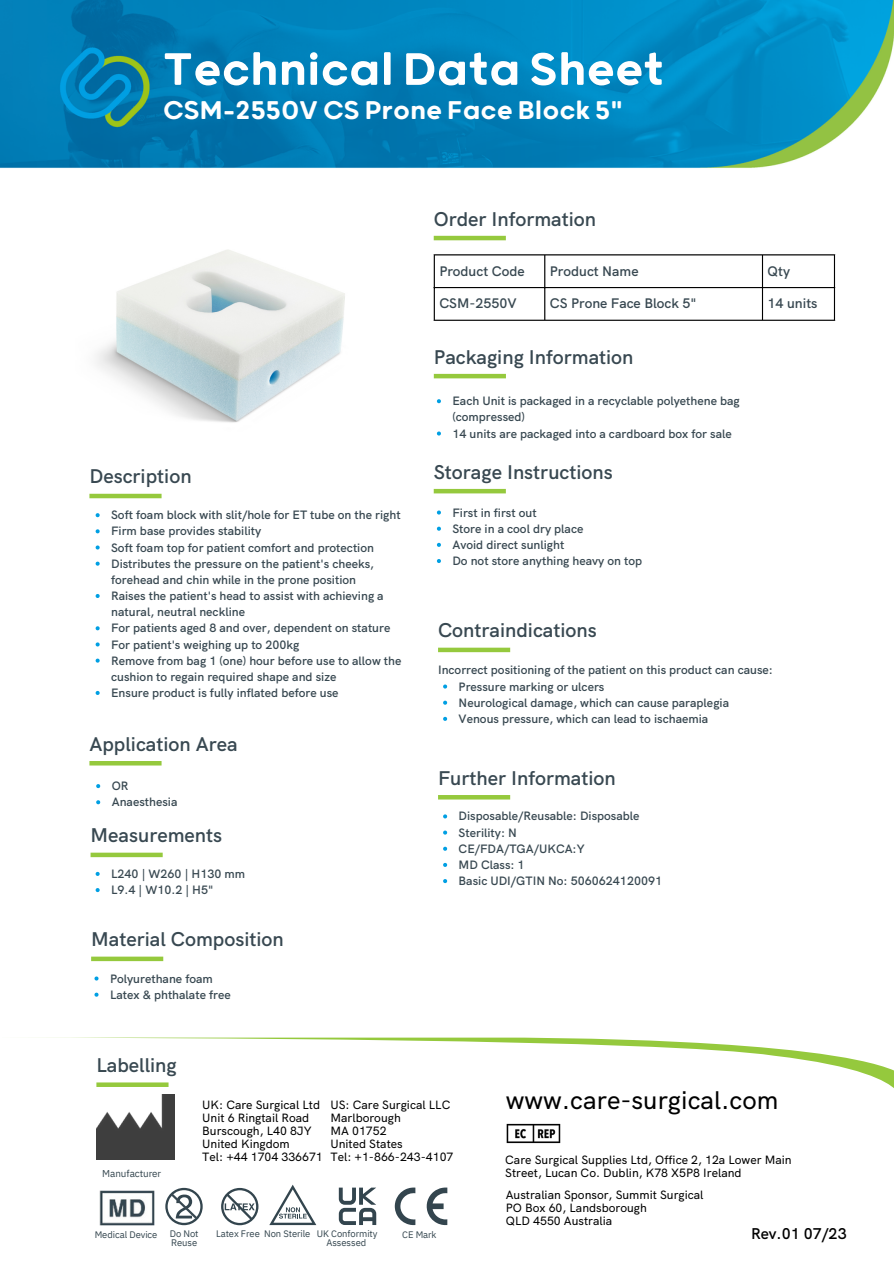
<style>
.page{position:relative;width:894px;height:1264px;background:#fff}
.page>*{position:absolute;margin:0;border:0;box-sizing:border-box;transform-origin:0 0}
.t1{font:500 54.6px "Grold Rounded";color:#fff}
.t2{font:500 30.75px "Grold Rounded";color:#fff}
.t3{font:500 25.5px "HK Grotesk";color:#000}
.t4{font:600 19.8px "HK Grotesk";color:#384851}
.t5{font:600 15.6px "HK Grotesk";color:#000}
.t6{font:600 13.8px "HK Grotesk";color:#384851}
.t7{font:600 12.15px/16.2px "HK Grotesk";color:#384851}
.t8{font:500 12px/13px "HK Grotesk";color:#000}
.t9{font:9.9px "IBM Plex Sans";letter-spacing:-.005em;color:#33454e}
.t10{font:9.45px/8.7px "IBM Plex Sans";letter-spacing:-.005em;color:#33454e}
</style>
<div class="page">
<img style="left:0;top:0;width:893px;height:1226px">
<svg style="left:2px;top:1037px;width:891px;height:52px"></svg>
<hr style="left:433px;top:236px;width:72px;height:4px;background:#95c93d">
<svg style="left:96px;top:513px;width:4px;height:4px"></svg>
<svg style="left:96px;top:529px;width:4px;height:4px"></svg>
<svg style="left:96px;top:545px;width:4px;height:4px"></svg>
<svg style="left:96px;top:561px;width:4px;height:4px"></svg>
<svg style="left:96px;top:594px;width:4px;height:4px"></svg>
<svg style="left:96px;top:626px;width:4px;height:4px"></svg>
<svg style="left:96px;top:642px;width:4px;height:4px"></svg>
<svg style="left:96px;top:658px;width:4px;height:4px"></svg>
<svg style="left:96px;top:691px;width:4px;height:4px"></svg>
<hr style="left:89px;top:761px;width:72px;height:4px;background:#95c93d">
<div style="left:91px;top:956px;width:72px;height:5px;background:#95c93d"></div>
<hr style="left:89px;top:494px;width:72px;height:4px;background:#95c93d">
<div style="left:90px;top:852px;width:73px;height:5px;background:#95c93d"></div>
<hr style="left:433px;top:255px;width:2px;height:65px;background:#000">
<hr style="left:544px;top:255px;width:1px;height:65px;background:#000">
<hr style="left:761px;top:255px;width:1px;height:65px;background:#000">
<hr style="left:833px;top:255px;width:1px;height:65px;background:#000">
<hr style="left:433px;top:254px;width:401px;height:1px;background:#000">
<hr style="left:433px;top:287px;width:401px;height:1px;background:#000">
<hr style="left:433px;top:320px;width:401px;height:1px;background:#000">
<hr style="left:433px;top:489px;width:72px;height:4px;background:#95c93d">
<hr style="left:438px;top:795px;width:72px;height:4px;background:#95c93d">
<svg style="left:96px;top:1082px;width:72px;height:4px"></svg>
<hr style="left:433px;top:374px;width:73px;height:4px;background:#95c93d">
<div style="left:438px;top:647px;width:72px;height:5px;background:#95c93d"></div>
<svg style="left:221px;top:1187px;width:37px;height:38px"></svg>
<svg style="left:269px;top:1184px;width:47px;height:40px"></svg>
<svg style="left:394px;top:1187px;width:21px;height:37px"></svg>
<svg style="left:425px;top:1187px;width:22px;height:38px"></svg>
<img style="left:99px;top:1190px;width:55px;height:35px">
<svg style="left:339px;top:1187px;width:37px;height:37px"></svg>
<img style="left:96px;top:1094px;width:78px;height:64px">
<img style="left:502px;top:1119px;width:62px;height:28px">
<img style="left:75px;top:217px;width:302px;height:228px">
<svg style="left:96px;top:784px;width:4px;height:4px"></svg>
<svg style="left:96px;top:800px;width:4px;height:4px"></svg>
<svg style="left:443px;top:814px;width:4px;height:4px"></svg>
<svg style="left:443px;top:830px;width:4px;height:4px"></svg>
<svg style="left:443px;top:846px;width:4px;height:4px"></svg>
<svg style="left:443px;top:862px;width:4px;height:5px"></svg>
<svg style="left:443px;top:879px;width:4px;height:4px"></svg>
<svg style="left:94px;top:976px;width:4px;height:4px"></svg>
<svg style="left:94px;top:992px;width:4px;height:4px"></svg>
<svg style="left:437px;top:510px;width:4px;height:4px"></svg>
<svg style="left:437px;top:526px;width:4px;height:4px"></svg>
<svg style="left:437px;top:543px;width:4px;height:4px"></svg>
<svg style="left:437px;top:559px;width:4px;height:4px"></svg>
<svg style="left:437px;top:399px;width:4px;height:4px"></svg>
<svg style="left:437px;top:431px;width:4px;height:4px"></svg>
<svg style="left:443px;top:684px;width:4px;height:4px"></svg>
<svg style="left:443px;top:700px;width:4px;height:4px"></svg>
<svg style="left:443px;top:716px;width:4px;height:5px"></svg>
<svg style="left:96px;top:871px;width:4px;height:5px"></svg>
<svg style="left:96px;top:888px;width:4px;height:4px"></svg>
<svg style="left:165px;top:1187px;width:38px;height:38px"></svg>
<p class="t1" style="left:163px;top:44px;width:502px">Technical Data Sheet</p>
<p class="t2" style="left:163px;top:96px;width:461px">CSM-2550V CS Prone Face Block 5"</p>
<p class="t4" style="left:433px;top:206px;width:164px">Order Information</p>
<p class="t6" style="left:439px;top:262px;width:87px">Product Code</p>
<p class="t6" style="left:549px;top:262px;width:90px">Product Name</p>
<p class="t6" style="left:767px;top:262px;width:24px">Qty</p>
<p class="t6" style="left:439px;top:294px;width:79px">CSM-2550V</p>
<p class="t6" style="left:549px;top:294px;width:148px">CS Prone Face Block 5"</p>
<p class="t6" style="left:767px;top:294px;width:51px">14 units</p>
<p class="t4" style="left:433px;top:344px;width:201px">Packaging Information</p>
<p class="t4" style="left:89px;top:463px;width:104px">Description</p>
<p class="t7" style="left:111px;top:507px;width:291px">Soft foam block with slit/hole for ET tube on the right</p>
<p class="t7" style="left:111px;top:523px;width:152px">Firm base provides stability</p>
<p class="t7" style="left:111px;top:539px;width:264px">Soft foam top for patient comfort and protection</p>
<p class="t7" style="left:111px;top:555px;width:264px">Distributes the pressure on the patient's cheeks, forehead and chin while in the prone position</p>
<p class="t7" style="left:111px;top:587px;width:274px">Raises the patient's head to assist with achieving a natural, neutral neckline</p>
<p class="t7" style="left:111px;top:620px;width:281px">For patients aged 8 and over, dependent on stature</p>
<p class="t7" style="left:111px;top:636px;width:190px">For patient's weighing up to 200kg</p>
<p class="t7" style="left:111px;top:652px;width:292px">Remove from bag 1 (one) hour before use to allow the cushion to regain required shape and size</p>
<p class="t7" style="left:111px;top:684px;width:229px">Ensure product is fully inflated before use</p>
<p class="t4" style="left:89px;top:731px;width:150px">Application Area</p>
<p class="t7" style="left:112px;top:777px;width:18px">OR</p>
<p class="t7" style="left:112px;top:794px;width:67px">Anaesthesia</p>
<p class="t4" style="left:90px;top:822px;width:133px">Measurements</p>
<p class="t7" style="left:111px;top:865px;width:135px">L240 | W260 | H130 mm</p>
<p class="t7" style="left:111px;top:881px;width:104px">L9.4 | W10.2 | H5"</p>
<p class="t4" style="left:91px;top:926px;width:194px">Material Composition</p>
<p class="t7" style="left:110px;top:970px;width:104px">Polyurethane foam</p>
<p class="t7" style="left:110px;top:986px;width:122px">Latex &amp; phthalate free</p>
<p class="t4" style="left:96px;top:1052px;width:82px">Labelling</p>
<p class="t7" style="left:452px;top:393px;width:289px">Each Unit is packaged in a recyclable polyethene bag (compressed)</p>
<p class="t7" style="left:452px;top:425px;width:281px">14 units are packaged into a cardboard box for sale</p>
<p class="t4" style="left:433px;top:459px;width:181px">Storage Instructions</p>
<p class="t7" style="left:452px;top:504px;width:86px">First in first out</p>
<p class="t7" style="left:452px;top:520px;width:132px">Store in a cool dry place</p>
<p class="t7" style="left:452px;top:536px;width:113px">Avoid direct sunlight</p>
<p class="t7" style="left:452px;top:552px;width:191px">Do not store anything heavy on top</p>
<p class="t4" style="left:438px;top:617px;width:160px">Contraindications</p>
<p class="t7" style="left:438px;top:662px;width:336px">Incorrect positioning of the patient on this product can cause:</p>
<p class="t7" style="left:458px;top:678px;width:147px">Pressure marking or ulcers</p>
<p class="t7" style="left:458px;top:694px;width:272px">Neurological damage, which can cause paraplegia</p>
<p class="t7" style="left:458px;top:710px;width:251px">Venous pressure, which can lead to ischaemia</p>
<p class="t4" style="left:438px;top:765px;width:179px">Further Information</p>
<p class="t7" style="left:458px;top:808px;width:182px">Disposable/Reusable: Disposable</p>
<p class="t7" style="left:458px;top:824px;width:60px">Sterility: N</p>
<p class="t7" style="left:458px;top:840px;width:127px">CE/FDA/TGA/UKCA:Y</p>
<p class="t7" style="left:458px;top:856px;width:67px">MD Class: 1</p>
<p class="t7" style="left:458px;top:872px;width:205px">Basic UDI/GTIN No: 5060624120091</p>
<p class="t9" style="left:102px;top:1167px;width:60px">Manufacturer</p>
<p class="t8" style="left:202px;top:1097px;width:119px">UK: Care Surgical Ltd</p>
<p class="t8" style="left:202px;top:1110px;width:108px">Unit 6 Ringtail Road</p>
<p class="t8" style="left:202px;top:1123px;width:111px">Burscough, L40 8JY</p>
<p class="t8" style="left:202px;top:1136px;width:89px">United Kingdom</p>
<p class="t8" style="left:202px;top:1149px;width:122px">Tel: +44 1704 336671</p>
<p class="t8" style="left:330px;top:1097px;width:121px">US: Care Surgical LLC</p>
<p class="t8" style="left:330px;top:1110px;width:72px">Marlborough</p>
<p class="t8" style="left:330px;top:1123px;width:58px">MA 01752</p>
<p class="t8" style="left:330px;top:1136px;width:74px">United States</p>
<p class="t8" style="left:330px;top:1149px;width:124px">Tel: +1-866-243-4107</p>
<p class="t10" style="left:95px;top:1230px;width:64px">Medical Device</p>
<p class="t10" style="left:170px;top:1229px;width:30px">Do Not<br>Reuse</p>
<p class="t10" style="left:216px;top:1229px;width:163px">Latex Free Non Sterile UK Conformity</p>
<p class="t10" style="left:326px;top:1237px;width:41px">Assessed</p>
<p class="t10" style="left:402px;top:1230px;width:36px">CE Mark</p>
<p class="t3" style="left:505px;top:1083px;width:274px">www.care-surgical.com</p>
<p class="t8" style="left:505px;top:1153px;width:288px">Care Surgical Supplies Ltd, Office 2, 12a Lower Main<br>Street, Lucan Co. Dublin, K78 X5P8 Ireland</p>
<p class="t8" style="left:505px;top:1187px;width:199px">Australian Sponsor, Summit Surgical</p>
<p class="t8" style="left:505px;top:1200px;width:143px">PO Box 60, Landsborough</p>
<p class="t8" style="left:505px;top:1213px;width:108px">QLD 4550 Australia</p>
<p class="t5" style="left:750px;top:1222px;width:97px">Rev.01 07/23</p>
</div>
